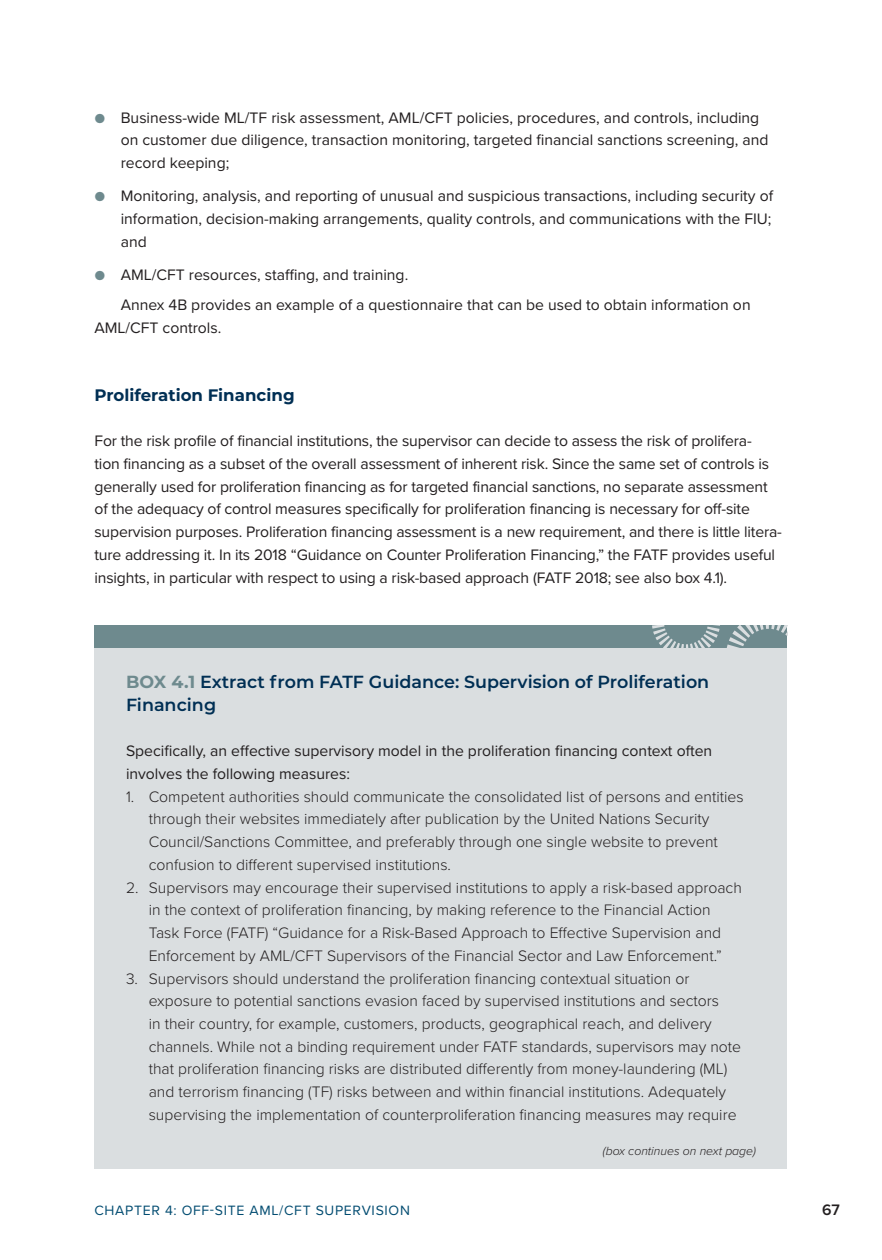
<style>
.page{position:relative;width:882px;height:1260px;background:#fff}
.page>*{position:absolute;margin:0;border:0;box-sizing:border-box;transform-origin:0 0}
.H3_-_Box{font:600 17.5px/22.8px "Montserrat";color:#002f54}
.t1{font:700 16.62px "Montserrat";color:#002f54}
.Box_Text{font:15.75px/22.8px "Proxima Nova";letter-spacing:-.01em;color:#231f20}
.Box_bulleted_list{font:300 15.75px/22.8px "Proxima Nova";color:#231f20}
.P_-_Indent{font:15.75px/22.8px "Proxima Nova";color:#231f20}
.t2{font:600 15.75px "Proxima Nova";color:#231f20}
.t3{font:14px "Proxima Nova";letter-spacing:.05em;color:#024c71}
.Source_Note{font:italic 300 12.25px "Proxima Nova";color:#231f20}
.s1{font-family:"Proxima Nova Cond";color:#6e8a8e}
.s2{font-weight:700;color:#6e8a8e}
</style>
<div class="page">
<div style="left:94px;top:648px;width:694px;height:521px;background:#dadee0"></div>
<div style="left:94px;top:625px;width:694px;height:23px;background:#6e8a8e"></div>
<svg style="left:652px;top:625px;width:68px;height:23px"></svg>
<svg style="left:726px;top:625px;width:62px;height:23px"></svg>
<p class="Box_Text" style="left:121px;top:105px;width:649px;text-indent:-26px"><span class="s1">●</span> Business-wide ML/TF risk assessment, AML/CFT policies, procedures, and controls, including on customer due diligence, transaction monitoring, targeted financial sanctions screening, and record keeping;</p>
<p class="Box_Text" style="left:121px;top:184px;width:654px;text-align:justify;text-indent:-26px"><span class="s1">●</span> Monitoring, analysis, and reporting of unusual and suspicious transactions, including security of information, decision-making arrangements, quality controls, and communications with the FIU; and</p>
<p class="Box_Text" style="left:94px;top:263px;width:315px"><span class="s1">●</span> AML/CFT resources, staffing, and training.</p>
<p class="P_-_Indent" style="left:94px;top:292px;width:658px;text-indent:26px">Annex 4B provides an example of a questionnaire that can be used to obtain information on<br>AML/CFT controls.</p>
<h3 class="t1" style="left:94px;top:383px;width:202px">Proliferation Financing</h3>
<p class="Box_Text" style="left:94px;top:429px;width:689px">For the risk profile of financial institutions, the supervisor can decide to assess the risk of prolifera-<br>tion financing as a subset of the overall assessment of inherent risk. Since the same set of controls is generally used for proliferation financing as for targeted financial sanctions, no separate assessment of the adequacy of control measures specifically for proliferation financing is necessary for off-site supervision purposes. Proliferation financing assessment is a new requirement, and there is little litera&shy;ture addressing it. In its 2018 “Guidance on Counter Proliferation Financing,” the FATF provides useful insights, in particular with respect to using a risk-based approach (FATF 2018; see also box 4.1).</p>
<h3 class="H3_-_Box" style="left:126px;top:669px;width:585px"><span class="s2">BOX 4.1</span> Extract from FATF Guidance: Supervision of Proliferation<br>Financing</h3>
<p class="Box_Text" style="left:126px;top:739px;width:588px">Specifically, an effective supervisory model in the proliferation financing context often involves the following measures:</p>
<p class="Box_bulleted_list" style="left:149px;top:784px;width:596px;text-indent:-23px">1. Competent authorities should communicate the consolidated list of persons and entities through their websites immediately after publication by the United Nations Security Council/Sanctions Committee, and preferably through one single website to prevent confusion to different supervised institutions.</p>
<p class="Box_bulleted_list" style="left:126px;top:875px;width:617px;text-align:center">2. Supervisors may encourage their supervised institutions to apply a risk-based approach in the context of proliferation financing, by making reference to the Financial Action<br>Task Force (FATF) “Guidance for a Risk-Based Approach to Effective Supervision and Enforcement by AML/CFT Supervisors of the Financial Sector and Law Enforcement.”</p>
<p class="Box_bulleted_list" style="left:149px;top:966px;width:594px;text-indent:-23px">3. Supervisors should understand the proliferation financing contextual situation or exposure to potential sanctions evasion faced by supervised institutions and sectors<br>in their country, for example, customers, products, geographical reach, and delivery channels. While not a binding requirement under FATF standards, supervisors may note that proliferation financing risks are distributed differently from money-laundering (ML) and terrorism financing (TF) risks between and within financial institutions. Adequately supervising the implementation of counterproliferation financing measures may require</p>
<p class="Source_Note" style="left:603px;top:1142px;width:155px">(box continues on next page)</p>
<p class="t3" style="left:94px;top:1200px;width:305px">CHAPTER 4: OFF-SITE AML/CFT SUPERVISION</p>
<p class="t2" style="left:822px;top:1198px;width:19px">67</p>
</div>
